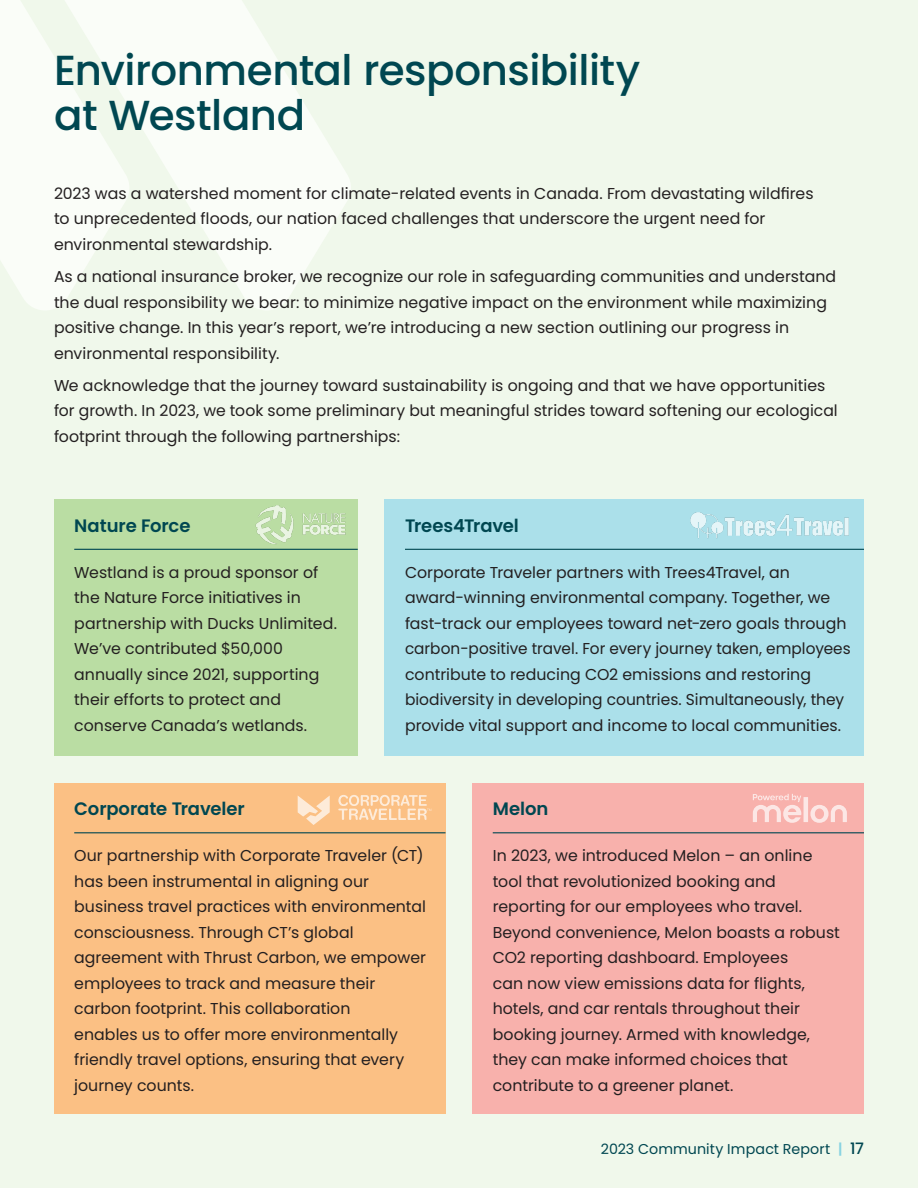
<style>
.page{position:relative;width:918px;height:1188px;background:#f0f8eb}
.page>*{position:absolute;margin:0;border:0;box-sizing:border-box;transform-origin:0 0}
.t1{font:500 42px/45px "Poppins";letter-spacing:-.01em;color:#004751}
.t2{font:600 18px "Poppins";letter-spacing:-.005em;color:#004751}
.t3{font:15.75px/25.5px "Poppins";color:#231f20}
.t4{font:14.25px "Poppins";letter-spacing:.005em;color:#004751}
.s1{font-weight:600;color:#87d3e1}
.s2{font-weight:500;font-size:15.75px}
</style>
<div class="page">
<svg style="left:0;top:0;width:351px;height:310px;fill:#fafdf8"></svg>
<div style="left:54px;top:500px;width:304px;height:256px;background:#badda3"></div>
<div style="left:385px;top:500px;width:479px;height:256px;background:#abe0ea"></div>
<div style="left:54px;top:783px;width:392px;height:331px;background:#fbc084"></div>
<div style="left:472px;top:783px;width:392px;height:331px;background:#f8b1ac"></div>
<hr style="left:493px;top:832px;width:371px;height:1px;background:#004751">
<hr style="left:74px;top:549px;width:284px;height:1px;background:#004751">
<hr style="left:74px;top:832px;width:372px;height:1px;background:#004751">
<hr style="left:405px;top:549px;width:459px;height:1px;background:#004751">
<svg style="left:298px;top:795px;width:32px;height:30px"></svg>
<svg style="left:338px;top:795px;width:93px;height:25px"></svg>
<svg style="left:753px;top:794px;width:94px;height:29px"></svg>
<img style="left:255px;top:505px;width:91px;height:39px">
<img style="left:690px;top:512px;width:159px;height:27px">
<p class="t1" style="left:54px;top:48px;width:588px">Environmental responsibility at Westland</p>
<p class="t3" style="left:54px;top:181px;width:761px">2023 was a watershed moment for climate-related events in Canada. From devastating wildfires to unprecedented floods, our nation faced challenges that underscore the urgent need for environmental stewardship.</p>
<p class="t3" style="left:54px;top:264px;width:784px">As a national insurance broker, we recognize our role in safeguarding communities and understand the dual responsibility we bear: to minimize negative impact on the environment while maximizing positive change. In this year’s report, we’re introducing a new section outlining our progress in environmental responsibility.</p>
<p class="t3" style="left:54px;top:373px;width:785px">We acknowledge that the journey toward sustainability is ongoing and that we have opportunities for growth. In 2023, we took some preliminary but meaningful strides toward softening our ecological footprint through the following partnerships:</p>
<p class="t2" style="left:74px;top:515px;width:118px">Nature Force</p>
<p class="t3" style="left:74px;top:559px;width:263px">Westland is a proud sponsor of the Nature Force initiatives in partnership with Ducks Unlimited.<br>We’ve contributed $50,000 annually since 2021, supporting their efforts to protect and conserve Canada’s wetlands.</p>
<p class="t2" style="left:405px;top:515px;width:115px">Trees4Travel</p>
<p class="t3" style="left:405px;top:559px;width:447px">Corporate Traveler partners with Trees4Travel, an award-winning environmental company. Together, we fast-track our employees toward net-zero goals through carbon-positive travel. For every journey taken, employees contribute to reducing CO2 emissions and restoring biodiversity in developing countries. Simultaneously, they provide vital support and income to local communities.</p>
<p class="t2" style="left:74px;top:799px;width:172px">Corporate Traveler</p>
<p class="t3" style="left:74px;top:843px;width:353px">Our partnership with Corporate Traveler (CT) has been instrumental in aligning our business travel practices with environmental consciousness. Through CT’s global agreement with Thrust Carbon, we empower employees to track and measure their carbon footprint. This collaboration<br>enables us to offer more environmentally friendly travel options, ensuring that every journey counts.</p>
<p class="t2" style="left:493px;top:799px;width:57px">Melon</p>
<p class="t3" style="left:493px;top:843px;width:349px">In 2023, we introduced Melon – an online tool that revolutionized booking and reporting for our employees who travel.<br>Beyond convenience, Melon boasts a robust CO2 reporting dashboard. Employees<br>can now view emissions data for flights, hotels, and car rentals throughout their booking journey. Armed with knowledge, they can make informed choices that contribute to a greener planet.</p>
<p class="t4" style="left:601px;top:1141px;width:265px">2023 Community Impact Report <span class="s1">|</span> <span class="s2">17</span></p>
</div>
